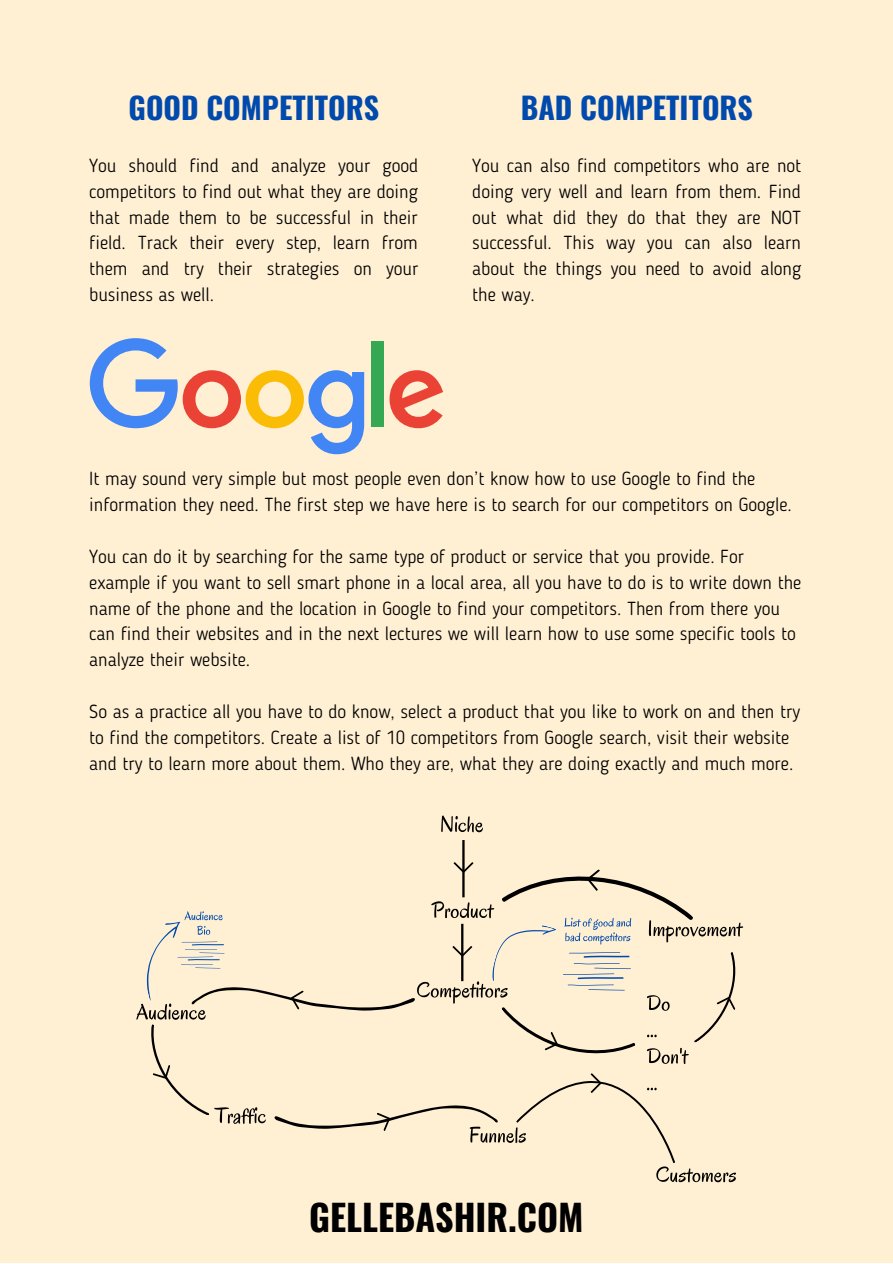
<style>
.page{position:relative;width:893px;height:1264px;background:#fff}
.page>*{position:absolute;margin:0;border:0;box-sizing:border-box;transform-origin:0 0}
.t1{font:700 36px "Oswald";color:#000}
.t2{font:700 30px "Oswald";color:#004aad}
.t3{font:300 18.75px/25.8px "Blogger Sans";color:#000}
</style>
<div class="page">
<div style="left:0;top:0;width:892px;height:1262px;background:#fff0d3"></div>
<div style="left:372px;top:341px;width:12px;height:85px;background:#34a853"></div>
<svg style="left:389px;top:370px;width:54px;height:58px"></svg>
<svg style="left:90px;top:338px;width:274px;height:116px"></svg>
<hr style="left:462px;top:840px;width:2px;height:57px;background:#000">
<svg style="left:441px;top:815px;width:42px;height:17px"></svg>
<svg style="left:136px;top:862px;width:607px;height:320px"></svg>
<h2 class="t2" style="left:129px;top:84px;width:252px">GOOD COMPETITORS</h2>
<h2 class="t2" style="left:521px;top:84px;width:234px">BAD COMPETITORS</h2>
<p class="t3" style="left:89px;top:154px;width:331px;text-align:justify">You should find and analyze your good competitors to find out what they are doing that made them to be successful in their field. Track their every step, learn from them and try their strategies on your business as well.</p>
<p class="t3" style="left:472px;top:154px;width:330px;text-align:justify">You can also find competitors who are not doing very well and learn from them. Find out what did they do that they are NOT successful. This way you can also learn about the things you need to avoid along the way.</p>
<p class="t3" style="left:89px;top:467px;width:704px">It may sound very simple but most people even don’t know how to use Google to find the information they need. The first step we have here is to search for our competitors on Google.</p>
<p class="t3" style="left:89px;top:545px;width:713px">You can do it by searching for the same type of product or service that you provide. For example if you want to sell smart phone in a local area, all you have to do is to write down the name of the phone and the location in Google to find your competitors. Then from there you can find their websites and in the next lectures we will learn how to use some specific tools to analyze their website.</p>
<p class="t3" style="left:89px;top:700px;width:712px">So as a practice all you have to do know, select a product that you like to work on and then try to find the competitors. Create a list of 10 competitors from Google search, visit their website and try to learn more about them. Who they are, what they are doing exactly and much more.</p>
<h1 class="t1" style="left:309px;top:1189px;width:276px">GELLEBASHIR.COM</h1>
</div>
